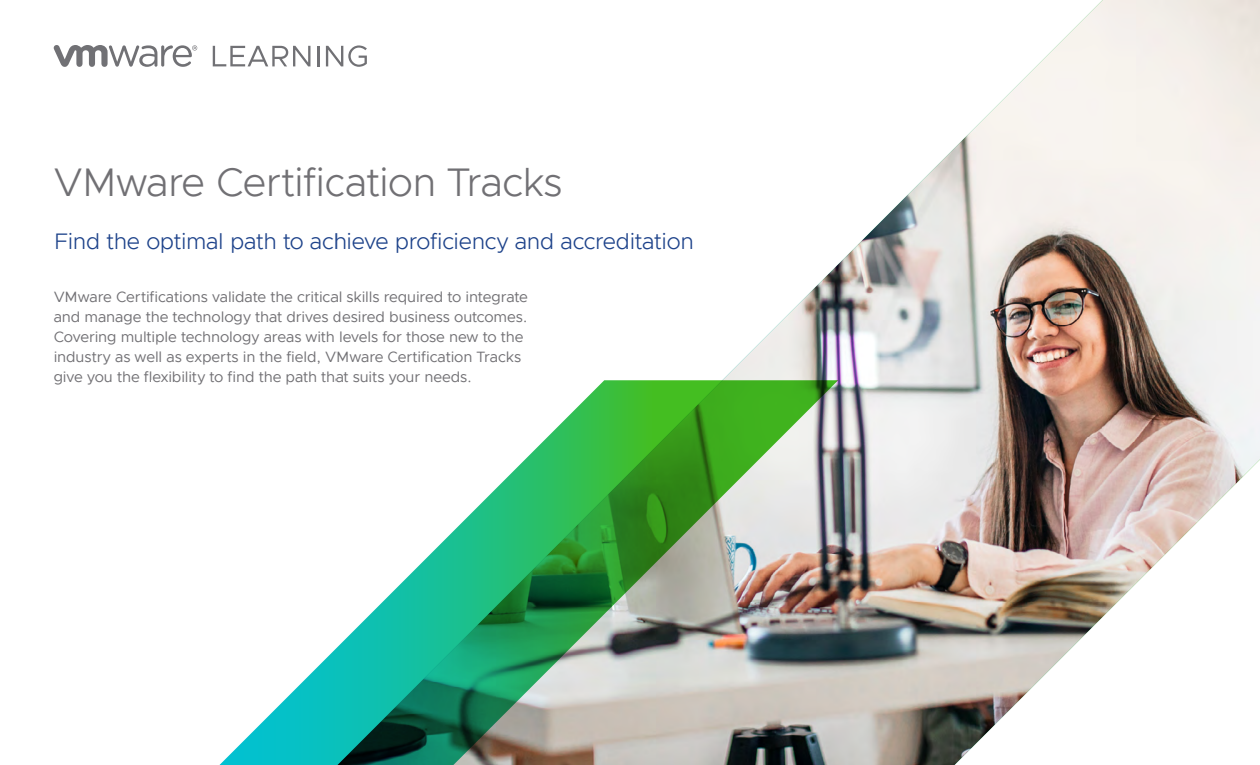
<style>
.page{position:relative;width:1260px;height:765px;background:#fff}
.page>*{position:absolute;margin:0;border:0;box-sizing:border-box;transform-origin:0 0}
.t1{font:300 40px "Metropolis";letter-spacing:-.02em;color:#717074}
.t2{font:300 22.5px "Metropolis";letter-spacing:-.015em;color:#1d428a}
.t3{font:15px/20px "Metropolis";letter-spacing:-.01em;color:#717074}
</style>
<div class="page">
<svg style="left:213px;top:46px;width:97px;height:20px"></svg>
<hr style="left:317px;top:46px;width:2px;height:20px;background:#717175">
<svg style="left:326px;top:45px;width:12px;height:22px"></svg>
<svg style="left:53px;top:45px;width:144px;height:22px"></svg>
<svg style="left:219px;top:646px;width:119px;height:119px"></svg>
<img style="left:338px;top:0;width:922px;height:765px">
<h1 class="t1" style="left:54px;top:157px;width:510px">VMware Certification Tracks</h1>
<h2 class="t2" style="left:54px;top:227px;width:642px">Find the optimal path to achieve proficiency and accreditation</h2>
<p class="t3" style="left:54px;top:286px;width:476px">VMware Certifications validate the critical skills required to integrate and manage the technology that drives desired business outcomes.<br>Covering multiple technology areas with levels for those new to the industry as well as experts in the field, VMware Certification Tracks give you the flexibility to find the path that suits your needs.</p>
</div>
